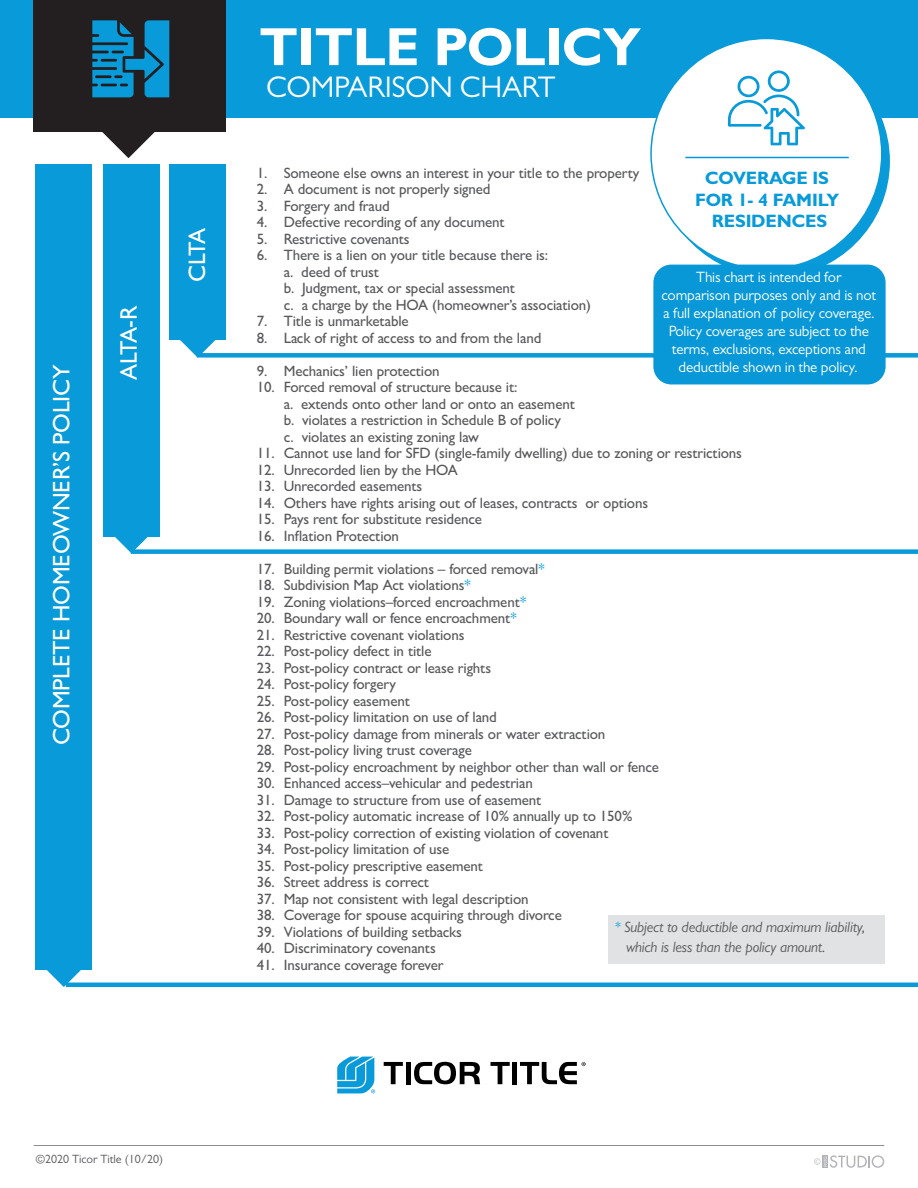
<style>
.page{position:relative;width:918px;height:1188px;background:#fff}
.page>*{position:absolute;margin:0;border:0;box-sizing:border-box;transform-origin:0 0}
.t1{font:700 54px "Gill Sans MT Pro";letter-spacing:-.01em;color:#fff}
.t2{font:30px "Gill Sans MT Pro";letter-spacing:-.01em;color:#fff}
.t3{font:500 24px "Gill Sans MT Pro";letter-spacing:-.01em;color:#fff}
.t4{font:700 18px/21.6px "Gill Sans MT Pro";letter-spacing:-.01em;color:#089ad9;text-align:center}
.t5{font:500 15px/16.5px "Gill Sans MT Pro";letter-spacing:-.01em;color:#57585a}
.t6{font:15px/18px "Gill Sans MT Pro";letter-spacing:-.01em;color:#fff;text-align:center}
.t7{font:italic 15px/19.5px "Gill Sans MT Pro";letter-spacing:-.01em;color:#57585a}
.t8{font:12px "Gill Sans MT Pro";color:#57585a}
.s1{color:#089ad9}
</style>
<div class="page">
<div style="left:197px;top:353px;width:721px;height:5px;background:#089ad9"></div>
<div style="left:131px;top:549px;width:787px;height:5px;background:#089ad9"></div>
<hr style="left:66px;top:983px;width:852px;height:4px;background:#089ad9">
<div style="left:0;top:0;width:918px;height:118px;background:#089ad9"></div>
<div style="left:34px;top:0;width:192px;height:131px;background:#231f20"></div>
<svg style="left:66px;top:20px;width:130px;height:138px"></svg>
<div style="left:658px;top:46px;width:231px;height:231px;background:#089ad9;border-radius:50%"></div>
<div style="left:651px;top:38px;width:231px;height:231px;background:#fff;border-radius:50%"></div>
<div style="left:653px;top:265px;width:233px;height:119px;background:#0897d7;border-radius:18px"></div>
<hr style="left:685px;top:157px;width:164px;height:1px;background:#089ad9">
<svg style="left:728px;top:70px;width:77px;height:75px"></svg>
<div style="left:608px;top:915px;width:276px;height:49px;background:#e1e2e4"></div>
<svg style="left:814px;top:1155px;width:70px;height:13px"></svg>
<hr style="left:34px;top:1145px;width:850px;height:1px;background:#8a8c8f">
<div style="left:36px;top:165px;width:56px;height:805px;background:#089ad9"></div>
<div style="left:103px;top:165px;width:56px;height:372px;background:#089ad9"></div>
<div style="left:170px;top:164px;width:56px;height:176px;background:#089ad9"></div>
<svg style="left:180px;top:340px;width:39px;height:18px"></svg>
<svg style="left:115px;top:537px;width:37px;height:17px"></svg>
<svg style="left:47px;top:970px;width:38px;height:17px"></svg>
<svg style="left:384px;top:1062px;width:19px;height:22px"></svg>
<hr style="left:406px;top:1062px;width:4px;height:22px;background:#010000">
<svg style="left:414px;top:1062px;width:66px;height:22px"></svg>
<svg style="left:491px;top:1062px;width:19px;height:22px"></svg>
<hr style="left:513px;top:1062px;width:4px;height:22px;background:#010000">
<svg style="left:520px;top:1062px;width:66px;height:22px"></svg>
<svg style="left:337px;top:1057px;width:38px;height:36px"></svg>
<h3 class="t3" style="left:47px;top:745px;width:382px;rotate:-90deg">COMPLETE HOMEOWNER’S POLICY</h3>
<h3 class="t3" style="left:114px;top:380px;width:76px;rotate:-90deg">ALTA-R</h3>
<h3 class="t3" style="left:183px;top:282px;width:55px;rotate:-90deg">CLTA</h3>
<h1 class="t1" style="left:259px;top:13px;width:383px">TITLE POLICY</h1>
<h2 class="t2" style="left:266px;top:69px;width:291px">COMPARISON CHART</h2>
<p class="t5" style="left:257px;top:164px;width:384px">1. Someone else owns an interest in your title to the property</p>
<p class="t5" style="left:257px;top:181px;width:235px">2. A document is not properly signed</p>
<p class="t5" style="left:257px;top:197px;width:135px">3. Forgery and fraud</p>
<p class="t5" style="left:257px;top:214px;width:249px">4. Defective recording of any document</p>
<p class="t5" style="left:257px;top:230px;width:154px">5. Restrictive covenants</p>
<p class="t5" style="left:284px;top:247px;width:309px;text-indent:-27px">6. There is a lien on your title because there is:<br>a. deed of trust<br>b. Judgment, tax or special assessment<br>c. a charge by the HOA (homeowner’s association)</p>
<p class="t5" style="left:257px;top:313px;width:153px">7. Title is unmarketable</p>
<p class="t5" style="left:257px;top:329px;width:286px">8. Lack of right of access to and from the land</p>
<p class="t5" style="left:257px;top:362px;width:184px">9. Mechanics’ lien protection</p>
<p class="t5" style="left:284px;top:379px;width:293px;text-indent:-27px">10. Forced removal of structure because it:<br>a. extends onto other land or onto an easement b. violates a restriction in Schedule B of policy<br>c. violates an existing zoning law</p>
<p class="t5" style="left:257px;top:445px;width:487px">11. Cannot use land for SFD (single-family dwelling) due to zoning or restrictions</p>
<p class="t5" style="left:257px;top:461px;width:202px">12. Unrecorded lien by the HOA</p>
<p class="t5" style="left:257px;top:478px;width:167px">13. Unrecorded easements</p>
<p class="t5" style="left:257px;top:494px;width:393px">14. Others have rights arising out of leases, contracts or options</p>
<p class="t5" style="left:257px;top:511px;width:227px">15. Pays rent for substitute residence</p>
<p class="t5" style="left:257px;top:527px;width:144px">16. Inflation Protection</p>
<p class="t5" style="left:257px;top:560px;width:289px">17. Building permit violations – forced removal<span class="s1">*</span></p>
<p class="t5" style="left:257px;top:577px;width:215px">18. Subdivision Map Act violations<span class="s1">*</span></p>
<p class="t5" style="left:257px;top:593px;width:271px">19. Zoning violations–forced encroachment<span class="s1">*</span></p>
<p class="t5" style="left:257px;top:610px;width:262px">20. Boundary wall or fence encroachment<span class="s1">*</span></p>
<p class="t5" style="left:257px;top:626px;width:209px">21. Restrictive covenant violations</p>
<p class="t5" style="left:257px;top:643px;width:176px">22. Post-policy defect in title</p>
<p class="t5" style="left:257px;top:659px;width:236px">23. Post-policy contract or lease rights</p>
<p class="t5" style="left:257px;top:676px;width:141px">24. Post-policy forgery</p>
<p class="t5" style="left:257px;top:692px;width:155px">25. Post-policy easement</p>
<p class="t5" style="left:257px;top:709px;width:242px">26. Post-policy limitation on use of land</p>
<p class="t5" style="left:257px;top:725px;width:350px">27. Post-policy damage from minerals or water extraction</p>
<p class="t5" style="left:257px;top:742px;width:217px">28. Post-policy living trust coverage</p>
<p class="t5" style="left:257px;top:758px;width:404px">29. Post-policy encroachment by neighbor other than wall or fence</p>
<p class="t5" style="left:257px;top:775px;width:278px">30. Enhanced access–vehicular and pedestrian</p>
<p class="t5" style="left:257px;top:791px;width:286px">31. Damage to structure from use of easement</p>
<p class="t5" style="left:257px;top:808px;width:377px">32. Post-policy automatic increase of 10% annually up to 150%</p>
<p class="t5" style="left:257px;top:824px;width:353px">33. Post-policy correction of existing violation of covenant</p>
<p class="t5" style="left:257px;top:841px;width:194px">34. Post-policy limitation of use</p>
<p class="t5" style="left:257px;top:857px;width:228px">35. Post-policy prescriptive easement</p>
<p class="t5" style="left:257px;top:874px;width:174px">36. Street address is correct</p>
<p class="t5" style="left:257px;top:890px;width:273px">37. Map not consistent with legal description</p>
<p class="t5" style="left:257px;top:907px;width:307px">38. Coverage for spouse acquiring through divorce</p>
<p class="t5" style="left:257px;top:923px;width:207px">39. Violations of building setbacks</p>
<p class="t5" style="left:257px;top:940px;width:180px">40. Discriminatory covenants</p>
<p class="t5" style="left:257px;top:956px;width:188px">41. Insurance coverage forever</p>
<p class="t4" style="left:695px;top:167px;width:146px">COVERAGE IS<br>FOR 1- 4 FAMILY<br>RESIDENCES</p>
<p class="t6" style="left:662px;top:267px;width:216px">This chart is intended for comparison purposes only and is not a full explanation of policy coverage.<br>Policy coverages are subject to the terms, exclusions, exceptions and deductible shown in the policy.</p>
<p class="t7" style="left:626px;top:917px;width:241px;text-indent:-11px"><span class="s1">*</span> Subject to deductible and maximum liability, which is less than the policy amount.</p>
<p class="t8" style="left:36px;top:1152px;width:129px">©2020 Ticor Title (10/20)</p>
</div>
